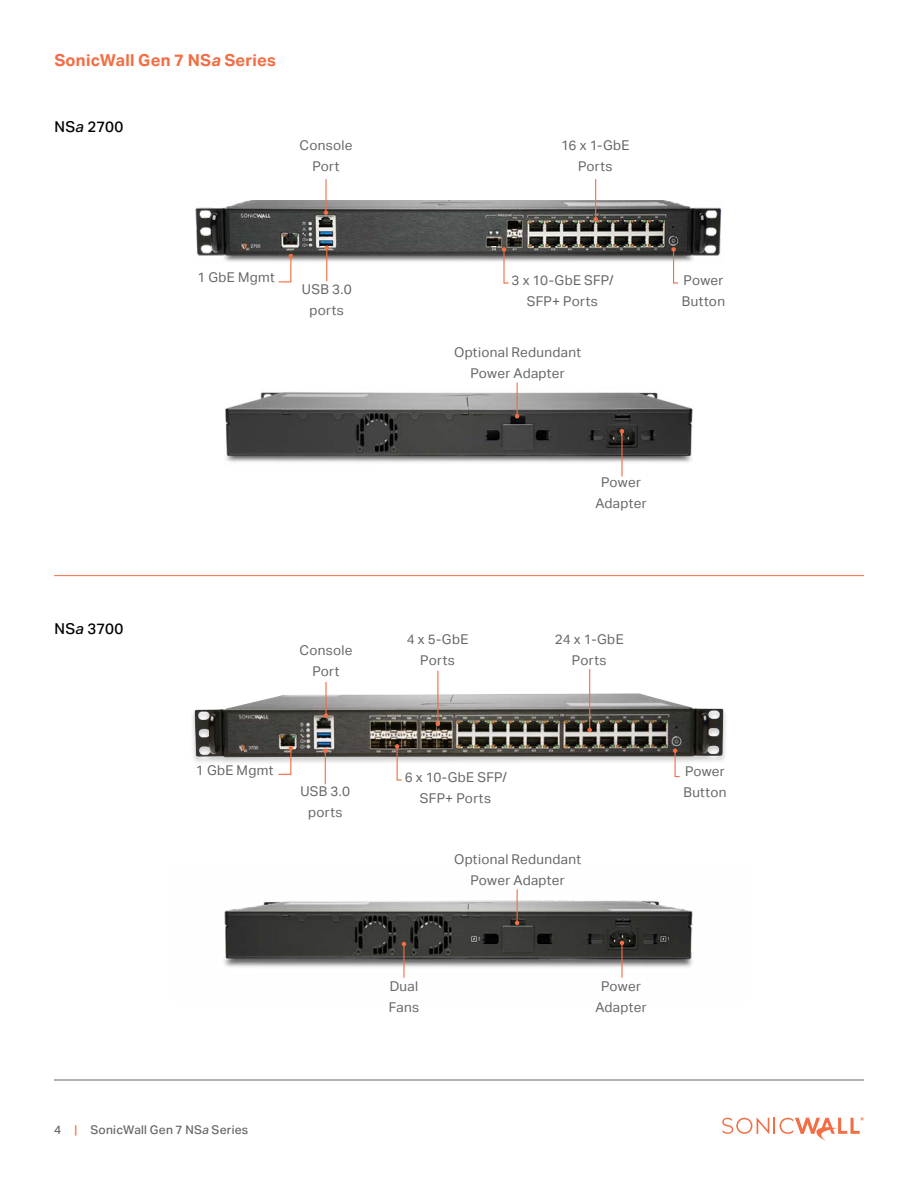
<style>
.page{position:relative;width:918px;height:1188px;background:#fff}
.page>*{position:absolute;margin:0;border:0;box-sizing:border-box;transform-origin:0 0}
.t1{font:700 16.5px "Aktiv Grotesk";letter-spacing:.015em;color:#f36e44}
.t2{font:500 15px "Aktiv Grotesk";letter-spacing:.015em;color:#000}
.t3{font:13.5px/21px "Aktiv Grotesk";letter-spacing:.02em;color:#666;text-align:center}
.t4{font:500 12px "Aktiv Grotesk";letter-spacing:.025em;color:#666}
.s1{font-style:italic}
.s2{color:#f36e44}
</style>
<div class="page">
<svg style="left:722px;top:1117px;width:142px;height:24px"></svg>
<hr style="left:54px;top:1080px;width:810px;height:1px;background:#666">
<img style="left:223px;top:889px;width:470px;height:78px">
<img style="left:224px;top:382px;width:469px;height:81px">
<div style="left:190px;top:692px;width:538px;height:73px;background:#000;opacity:.2"></div>
<img style="left:195px;top:693px;width:529px;height:64px">
<img style="left:195px;top:201px;width:527px;height:64px">
<svg style="left:277px;top:746px;width:16px;height:29px"></svg>
<svg style="left:277px;top:254px;width:16px;height:29px"></svg>
<svg style="left:673px;top:748px;width:8px;height:30px"></svg>
<svg style="left:671px;top:247px;width:8px;height:37px"></svg>
<hr style="left:325px;top:682px;width:2px;height:34px;background:#f36e44">
<svg style="left:324px;top:713px;width:4px;height:5px"></svg>
<hr style="left:325px;top:179px;width:2px;height:34px;background:#f36e44">
<svg style="left:324px;top:210px;width:4px;height:5px"></svg>
<hr style="left:517px;top:889px;width:1px;height:34px;background:#f36e44">
<svg style="left:515px;top:921px;width:4px;height:4px"></svg>
<hr style="left:517px;top:383px;width:1px;height:33px;background:#f36e44">
<svg style="left:515px;top:414px;width:4px;height:4px"></svg>
<hr style="left:437px;top:671px;width:1px;height:53px;background:#f36e44">
<svg style="left:436px;top:722px;width:4px;height:4px"></svg>
<hr style="left:589px;top:669px;width:1px;height:61px;background:#f36e44">
<svg style="left:587px;top:728px;width:5px;height:4px"></svg>
<hr style="left:595px;top:179px;width:1px;height:40px;background:#f36e44">
<svg style="left:593px;top:217px;width:5px;height:4px"></svg>
<hr style="left:325px;top:751px;width:1px;height:33px;background:#f36e44">
<svg style="left:323px;top:748px;width:5px;height:5px"></svg>
<hr style="left:326px;top:248px;width:1px;height:33px;background:#f36e44">
<svg style="left:325px;top:245px;width:4px;height:5px"></svg>
<hr style="left:403px;top:944px;width:2px;height:34px;background:#f36e44">
<svg style="left:402px;top:942px;width:4px;height:4px"></svg>
<hr style="left:621px;top:943px;width:2px;height:35px;background:#f36e44">
<svg style="left:620px;top:941px;width:4px;height:4px"></svg>
<hr style="left:621px;top:431px;width:2px;height:46px;background:#f36e44">
<svg style="left:620px;top:429px;width:4px;height:5px"></svg>
<svg style="left:395px;top:744px;width:8px;height:37px"></svg>
<svg style="left:502px;top:247px;width:8px;height:37px"></svg>
<hr style="left:54px;top:575px;width:810px;height:1px;background:#f36e44">
<p class="t1" style="left:54px;top:50px;width:223px">SonicWall Gen 7 NS<span class="s1">a</span> Series</p>
<p class="t2" style="left:55px;top:118px;width:70px">NS<span class="s1">a</span> 2700</p>
<p class="t3" style="left:299px;top:135px;width:55px">Console<br>Port</p>
<p class="t3" style="left:197px;top:267px;width:79px">1 GbE Mgmt</p>
<p class="t3" style="left:302px;top:279px;width:51px">USB 3.0 ports</p>
<p class="t3" style="left:561px;top:135px;width:70px">16 x 1-GbE<br>Ports</p>
<p class="t3" style="left:512px;top:270px;width:104px">3 x 10-GbE SFP/<br>SFP+ Ports</p>
<p class="t3" style="left:454px;top:342px;width:129px">Optional Redundant<br>Power Adapter</p>
<p class="t3" style="left:682px;top:270px;width:45px;text-align:left">Power<br>Button</p>
<p class="t3" style="left:595px;top:472px;width:53px">Power<br>Adapter</p>
<p class="t2" style="left:55px;top:620px;width:70px">NS<span class="s1">a</span> 3700</p>
<p class="t3" style="left:299px;top:640px;width:55px">Console<br>Port</p>
<p class="t3" style="left:196px;top:760px;width:79px">1 GbE Mgmt</p>
<p class="t3" style="left:300px;top:781px;width:51px">USB 3.0 ports</p>
<p class="t3" style="left:407px;top:629px;width:63px">4 x 5-GbE<br>Ports</p>
<p class="t3" style="left:555px;top:629px;width:70px">24 x 1-GbE<br>Ports</p>
<p class="t3" style="left:405px;top:767px;width:104px">6 x 10-GbE SFP/<br>SFP+ Ports</p>
<p class="t3" style="left:454px;top:849px;width:129px">Optional Redundant<br>Power Adapter</p>
<p class="t3" style="left:389px;top:976px;width:32px;text-align:left">Dual<br>Fans</p>
<p class="t3" style="left:595px;top:976px;width:53px">Power<br>Adapter</p>
<p class="t3" style="left:683px;top:761px;width:45px;text-align:left">Power<br>Button</p>
<p class="t4" style="left:54px;top:1123px;width:196px">4 <span class="s2">|</span> SonicWall Gen 7 NS<span class="s1">a</span> Series</p>
</div>
